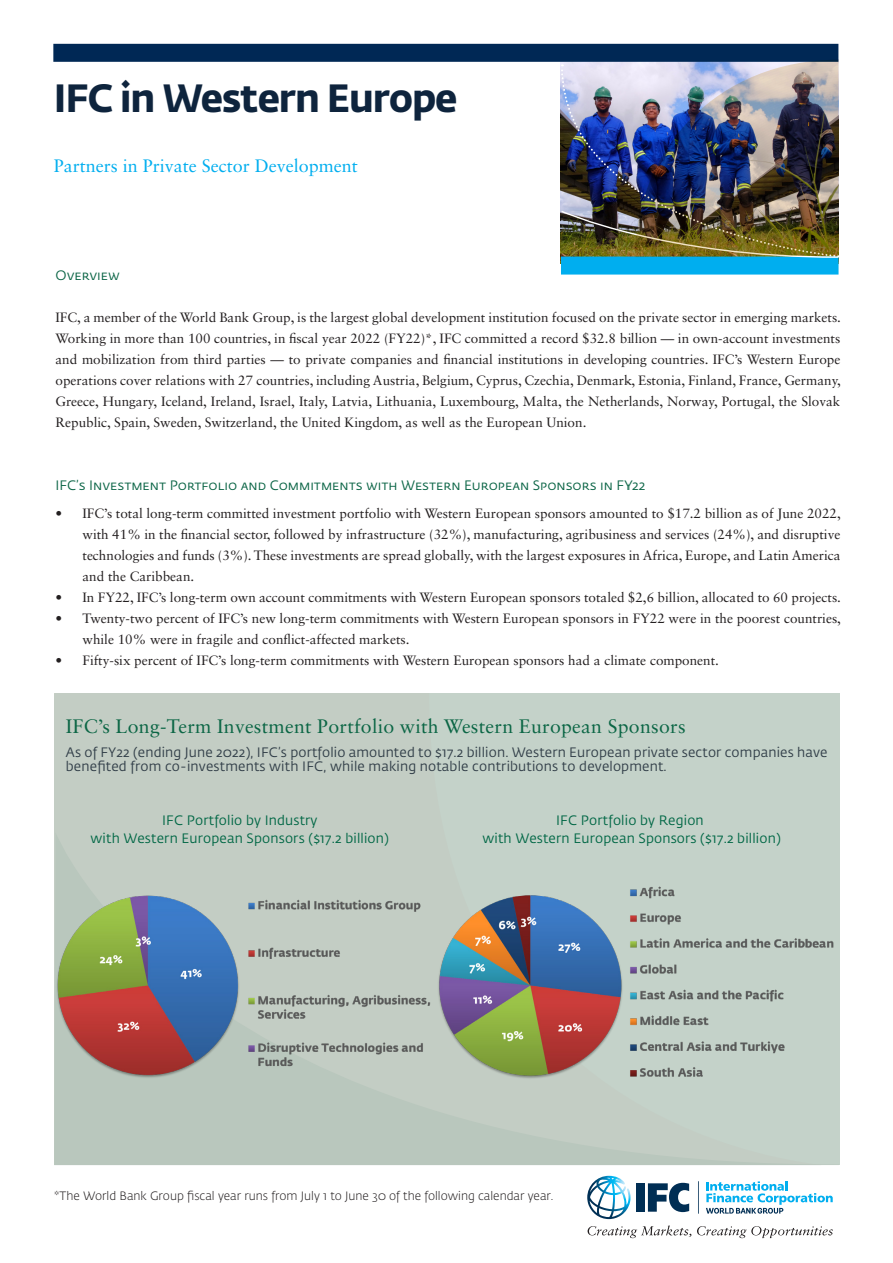
<style>
.page{position:relative;width:893px;height:1263px;background:#fff}
.page>*{position:absolute;margin:0;border:0;box-sizing:border-box;transform-origin:0 0}
._1_-_HeaderFS_Frutig{font:700 39px "Fedra Sans Std";letter-spacing:-.025em;color:#0e243d}
.Body_Subheads{font:19.5px "Sabon LT Std";letter-spacing:.015em;color:#0b6645}
.Subheader{font:18px "Sabon LT Std";color:#00aeef}
.t1{font:13.5px/21px "Sabon LT Std";color:#231f20;text-align:justify}
.Body{font:13.5px/14.4px "Fedra Sans Std";letter-spacing:.01em;color:#313e48}
.Body-2{font:13.5px "Fedra Sans Std";letter-spacing:.015em;color:#006745}
.t2{font:13.5px "Fedra Sans Std";color:#0b6546}
.t3{font:300 12px "Fedra Sans Std";color:#231f20}
</style>
<div class="page">
<div style="left:53px;top:44px;width:785px;height:18px;background:#002855"></div>
<div style="left:561px;top:257px;width:277px;height:18px;background:#00aeef"></div>
<div style="left:636px;top:1183px;width:9px;height:29px;background:#002e54"></div>
<svg style="left:587px;top:1176px;width:43px;height:43px"></svg>
<svg style="left:648px;top:1183px;width:41px;height:29px"></svg>
<hr style="left:698px;top:1181px;width:1px;height:33px;background:#002e54">
<svg style="left:706px;top:1181px;width:127px;height:32px"></svg>
<svg style="left:588px;top:1225px;width:245px;height:13px"></svg>
<div style="left:54px;top:693px;width:767px;height:139px;background:#c3cdc4"></div>
<svg style="left:54px;top:832px;width:785px;height:333px;background:#bfccc2"></svg>
<img style="left:56px;top:878px;width:402px;height:204px">
<img style="left:423px;top:879px;width:416px;height:206px">
<img style="left:560px;top:60px;width:279px;height:199px">
<p class="_1_-_HeaderFS_Frutig" style="left:54px;top:73px;width:405px">IFC in Western Europe</p>
<p class="Subheader" style="left:54px;top:155px;width:306px">Partners in Private Sector Development</p>
<p class="t2" style="left:56px;top:267px;width:66px">Overview</p>
<p class="t1" style="left:56px;top:306px;width:787px">IFC, a member of the World Bank Group, is the largest global development institution focused on the private sector in emerging markets.<br>Working in more than 100 countries, in fiscal year 2022 (FY22)*, IFC committed a record $32.8 billion — in own-account investments and mobilization from third parties — to private companies and financial institutions in developing countries. IFC’s Western Europe operations cover relations with 27 countries, including Austria, Belgium, Cyprus, Czechia, Denmark, Estonia, Finland, France, Germany, Greece, Hungary, Iceland, Ireland, Israel, Italy, Latvia, Lithuania, Luxembourg, Malta, the Netherlands, Norway, Portugal, the Slovak Republic, Spain, Sweden, Switzerland, the United Kingdom, as well as the European Union.</p>
<p class="t2" style="left:56px;top:477px;width:591px">IFC’s Investment Portfolio and Commitments with Western European Sponsors in FY22</p>
<p class="t1" style="left:82px;top:502px;width:760px;text-indent:-27px">• IFC’s total long-term committed investment portfolio with Western European sponsors amounted to $17.2 billion as of June 2022, with 41% in the financial sector, followed by infrastructure (32%), manufacturing, agribusiness and services (24%), and disruptive technologies and funds (3%). These investments are spread globally, with the largest exposures in Africa, Europe, and Latin America and the Caribbean.</p>
<p class="t1" style="left:56px;top:586px;width:787px">• In FY22, IFC’s long-term own account commitments with Western European sponsors totaled $2,6 billion, allocated to 60 projects.</p>
<p class="t1" style="left:82px;top:607px;width:760px;text-indent:-27px">• Twenty-two percent of IFC’s new long-term commitments with Western European sponsors in FY22 were in the poorest countries, while 10% were in fragile and conflict-affected markets.</p>
<p class="t1" style="left:56px;top:649px;width:665px">• Fifty-six percent of IFC’s long-term commitments with Western European sponsors had a climate component.</p>
<p class="Body_Subheads" style="left:66px;top:715px;width:621px">IFC’s Long-Term Investment Portfolio with Western European Sponsors</p>
<p class="Body" style="left:66px;top:745px;width:763px">As of FY22 (ending June 2022), IFC’s portfolio amounted to $17.2 billion. Western European private sector companies have benefited from co-investments with IFC, while making notable contributions to development.</p>
<p class="Body-2" style="left:162px;top:812px;width:157px">IFC Portfolio by Industry</p>
<p class="Body-2" style="left:91px;top:830px;width:300px">with Western European Sponsors ($17.2 billion)</p>
<p class="Body-2" style="left:556px;top:812px;width:149px">IFC Portfolio by Region</p>
<p class="Body-2" style="left:482px;top:830px;width:300px">with Western European Sponsors ($17.2 billion)</p>
<p class="t3" style="left:54px;top:1189px;width:501px">*The World Bank Group fiscal year runs from July 1 to June 30 of the following calendar year.</p>
</div>
